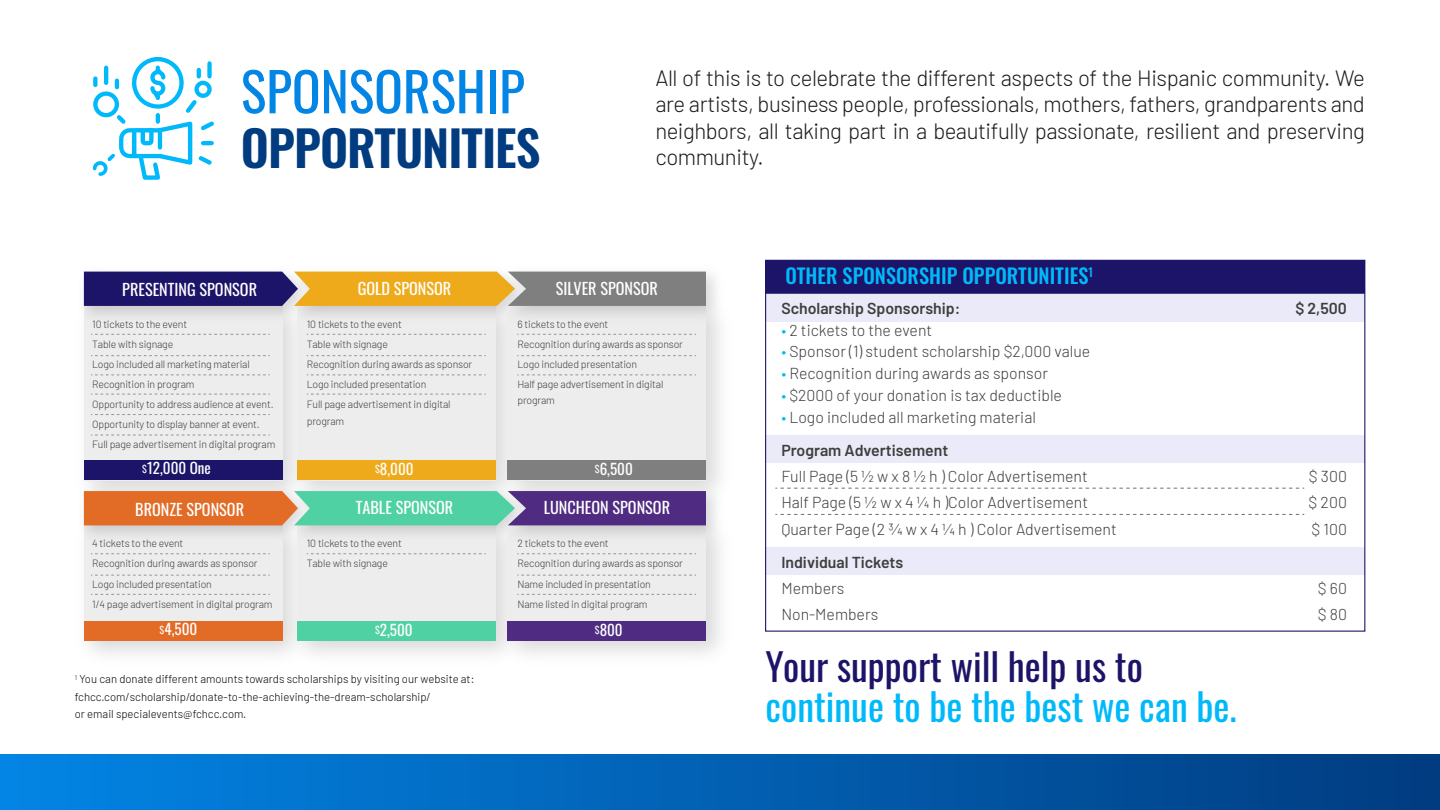
<style>
.page{position:relative;width:1440px;height:810px;background:#fff}
.page>*{position:absolute;margin:0;border:0;box-sizing:border-box;transform-origin:0 0}
.t1{font:53.4px "Oswald";color:#0385e5}
.t2{font:600 48.9px "Oswald";letter-spacing:-.02em;color:#013b80}
.t3{font:38.03px "Oswald";color:#00b9fa}
.t4{font:38.03px "Oswald";color:#1c1468}
.t5{font:300 22.12px/26.5px "Barlow";letter-spacing:-.02em;color:#1a1a1a;text-align:justify}
.t6{font:500 20.4px "Oswald";color:#00b9fa}
.t7{font:16.2px "Oswald";color:#fff}
.t8{font:300 15.9px/33.1px "Barlow";color:#3e3e3d}
.t9{font:600 15.9px "Barlow";color:#3e3e3d}
.t10{font:15.08px "Oswald";color:#fff}
.t11{font:300 11.32px/17.2px "Barlow";color:#000}
.t12{font:300 10.5px/20.1px "Barlow";letter-spacing:-.015em;color:#3e3e3d}
.s1{font-size:10.05px}
.s2{color:#00b9fa}
.s3{font-weight:600}
</style>
<div class="page">
<div style="left:0;top:754px;width:1440px;height:56px;background:linear-gradient(to right,#0285e5,#013c80)"></div>
<div style="left:84px;top:306px;width:198px;height:174px;background:#ededed"></div>
<img style="left:280px;top:306px;width:17px;height:174px">
<div style="left:297px;top:306px;width:198px;height:174px;background:#ededed"></div>
<img style="left:283px;top:269px;width:213px;height:58px">
<img style="left:491px;top:306px;width:229px;height:174px">
<div style="left:508px;top:306px;width:198px;height:174px;background:#ededed"></div>
<img style="left:496px;top:271px;width:224px;height:58px">
<svg style="left:84px;top:272px;width:622px;height:34px;background:#866d5a"></svg>
<svg style="left:91px;top:334px;width:179px;height:1px"></svg>
<svg style="left:91px;top:356px;width:179px;height:1px"></svg>
<svg style="left:91px;top:375px;width:179px;height:1px"></svg>
<svg style="left:91px;top:435px;width:179px;height:1px"></svg>
<svg style="left:91px;top:394px;width:179px;height:1px"></svg>
<svg style="left:91px;top:414px;width:179px;height:1px"></svg>
<svg style="left:307px;top:334px;width:179px;height:1px"></svg>
<svg style="left:307px;top:356px;width:178px;height:1px"></svg>
<svg style="left:307px;top:375px;width:179px;height:1px"></svg>
<svg style="left:307px;top:394px;width:179px;height:1px"></svg>
<svg style="left:517px;top:334px;width:179px;height:1px"></svg>
<svg style="left:517px;top:356px;width:179px;height:1px"></svg>
<svg style="left:517px;top:375px;width:179px;height:1px"></svg>
<div style="left:84px;top:460px;width:198px;height:20px;background:#1c1468"></div>
<div style="left:297px;top:460px;width:198px;height:20px;background:#eeaa1a"></div>
<div style="left:508px;top:460px;width:198px;height:20px;background:#7f7f7f"></div>
<svg style="left:93px;top:57px;width:121px;height:123px"></svg>
<div style="left:766px;top:260px;width:599px;height:34px;background:#1c1468"></div>
<div style="left:766px;top:294px;width:599px;height:28px;background:#eaeaf8"></div>
<div style="left:766px;top:436px;width:599px;height:27px;background:#eaeaf8"></div>
<div style="left:766px;top:547px;width:599px;height:27px;background:#eaeaf8"></div>
<svg style="left:775px;top:488px;width:529px;height:1px"></svg>
<svg style="left:775px;top:514px;width:529px;height:1px"></svg>
<div style="left:84px;top:525px;width:198px;height:115px;background:#ededed"></div>
<img style="left:280px;top:525px;width:211px;height:135px">
<div style="left:297px;top:525px;width:198px;height:115px;background:#ededed"></div>
<img style="left:491px;top:525px;width:229px;height:129px">
<div style="left:508px;top:525px;width:198px;height:115px;background:#ededed"></div>
<img style="left:496px;top:479px;width:224px;height:70px">
<svg style="left:84px;top:491px;width:622px;height:34px;background:#857d72"></svg>
<svg style="left:91px;top:554px;width:179px;height:1px"></svg>
<svg style="left:91px;top:575px;width:179px;height:1px"></svg>
<svg style="left:91px;top:594px;width:179px;height:1px"></svg>
<svg style="left:307px;top:554px;width:179px;height:1px"></svg>
<svg style="left:517px;top:554px;width:179px;height:1px"></svg>
<svg style="left:517px;top:575px;width:179px;height:1px"></svg>
<svg style="left:517px;top:594px;width:179px;height:1px"></svg>
<div style="left:84px;top:621px;width:198px;height:20px;background:#e26b26"></div>
<div style="left:297px;top:621px;width:198px;height:20px;background:#50d1a4"></div>
<div style="left:508px;top:621px;width:198px;height:20px;background:#4f2b81"></div>
<h1 class="t1" style="left:241px;top:44px;width:285px">SPONSORSHIP</h1>
<h2 class="t2" style="left:241px;top:122px;width:301px">OPPORTUNITIES</h2>
<p class="t5" style="left:655px;top:63px;width:711px">All of this is to celebrate the different aspects of the Hispanic community. We are artists, business people, professionals, mothers, fathers, grandparents and neighbors, all taking part in a beautifully passionate, resilient and preserving community.</p>
<h3 class="t7" style="left:122px;top:275px;width:136px">PRESENTING SPONSOR</h3>
<h3 class="t7" style="left:358px;top:274px;width:95px">GOLD SPONSOR</h3>
<h3 class="t7" style="left:556px;top:274px;width:104px">SILVER SPONSOR</h3>
<p class="t12" style="left:92px;top:313px;width:185px">10 tickets to the event<br>Table with signage<br>Logo included all marketing material<br>Recognition in program<br>Opportunity to address audience at event.<br>Opportunity to display banner at event.<br>Full page advertisement in digital program</p>
<p class="t12" style="left:307px;top:313px;width:167px">10 tickets to the event<br>Table with signage<br>Recognition during awards as sponsor<br>Logo included presentation<br>Full page advertisement in digital</p>
<p class="t12" style="left:307px;top:410px;width:39px">program</p>
<p class="t12" style="left:517px;top:313px;width:167px">6 tickets to the event<br>Recognition during awards as sponsor<br>Logo included presentation<br>Half page advertisement in digital</p>
<p class="t12" style="left:517px;top:390px;width:39px">program</p>
<h3 class="t10" style="left:142px;top:455px;width:70px"><span class="s1">$</span>12,000 One</h3>
<h3 class="t10" style="left:375px;top:455px;width:40px"><span class="s1">$</span>8,000</h3>
<h3 class="t10" style="left:595px;top:455px;width:40px"><span class="s1">$</span>6,500</h3>
<h3 class="t7" style="left:135px;top:495px;width:110px">BRONZE SPONSOR</h3>
<h3 class="t7" style="left:356px;top:493px;width:99px">TABLE SPONSOR</h3>
<h3 class="t7" style="left:544px;top:493px;width:128px">LUNCHEON SPONSOR</h3>
<p class="t12" style="left:92px;top:533px;width:182px">4 tickets to the event<br>Recognition during awards as sponsor<br>Logo included presentation<br>1/4 page advertisement in digital program</p>
<p class="t12" style="left:307px;top:533px;width:97px">10 tickets to the event<br>Table with signage</p>
<p class="t12" style="left:517px;top:533px;width:167px">2 tickets to the event<br>Recognition during awards as sponsor<br>Name included in presentation<br>Name listed in digital program</p>
<h3 class="t10" style="left:160px;top:616px;width:39px"><span class="s1">$</span>4,500</h3>
<h3 class="t10" style="left:375px;top:616px;width:39px"><span class="s1">$</span>2,500</h3>
<h3 class="t10" style="left:595px;top:616px;width:30px"><span class="s1">$</span>800</h3>
<p class="t11" style="left:75px;top:670px;width:401px"><sup>1</sup> You can donate different amounts towards scholarships by visiting our website at: fchcc.com/scholarship/donate‐to‐the‐achieving‐the‐dream‐scholarship/<br>or email specialevents@fchcc.com.</p>
<h3 class="t6" style="left:785px;top:265px;width:309px">OTHER SPONSORSHIP OPPORTUNITIES<sup>1</sup></h3>
<h3 class="t9" style="left:781px;top:297px;width:181px">Scholarship Sponsorship:</h3>
<h3 class="t9" style="left:1295px;top:297px;width:53px">$ 2,500</h3>
<h3 class="t8" style="left:781px;top:312px;width:152px"><span class="s2">•</span> 2 tickets to the event</h3>
<h3 class="t8" style="left:781px;top:334px;width:311px"><span class="s2">•</span> Sponsor (1) student scholarship $2,000 value</h3>
<h3 class="t8" style="left:781px;top:356px;width:268px"><span class="s2">•</span> Recognition during awards as sponsor</h3>
<h3 class="t8" style="left:781px;top:378px;width:282px"><span class="s2">•</span> $2000 of your donation is tax deductible</h3>
<h3 class="t8" style="left:781px;top:399px;width:256px"><span class="s2">•</span> Logo included all marketing material<br><span class="s3">Program Advertisement</span></h3>
<h3 class="t8" style="left:781px;top:459px;width:308px">Full Page (5 ½ w x 8 ½ h ) Color Advertisement</h3>
<h3 class="t8" style="left:1309px;top:459px;width:39px">$ 300</h3>
<h3 class="t8" style="left:781px;top:485px;width:308px">Half Page (5 ½ w x 4 ¼ h )Color Advertisement</h3>
<h3 class="t8" style="left:1309px;top:485px;width:40px">$ 200</h3>
<h3 class="t8" style="left:781px;top:511px;width:337px">Quarter Page (2 ¾ w x 4 ¼ h ) Color Advertisement</h3>
<h3 class="t8" style="left:1312px;top:511px;width:37px">$ 100</h3>
<h3 class="t9" style="left:781px;top:550px;width:123px">Individual Tickets</h3>
<h3 class="t8" style="left:781px;top:571px;width:64px">Members</h3>
<h3 class="t8" style="left:1318px;top:571px;width:31px">$ 60</h3>
<h3 class="t8" style="left:781px;top:597px;width:98px">Non-Members</h3>
<h3 class="t8" style="left:1318px;top:597px;width:31px">$ 80</h3>
<h3 class="t4" style="left:766px;top:633px;width:379px">Your support will help us to</h3>
<h3 class="t3" style="left:766px;top:672px;width:473px">continue to be the best we can be.</h3>
</div>
